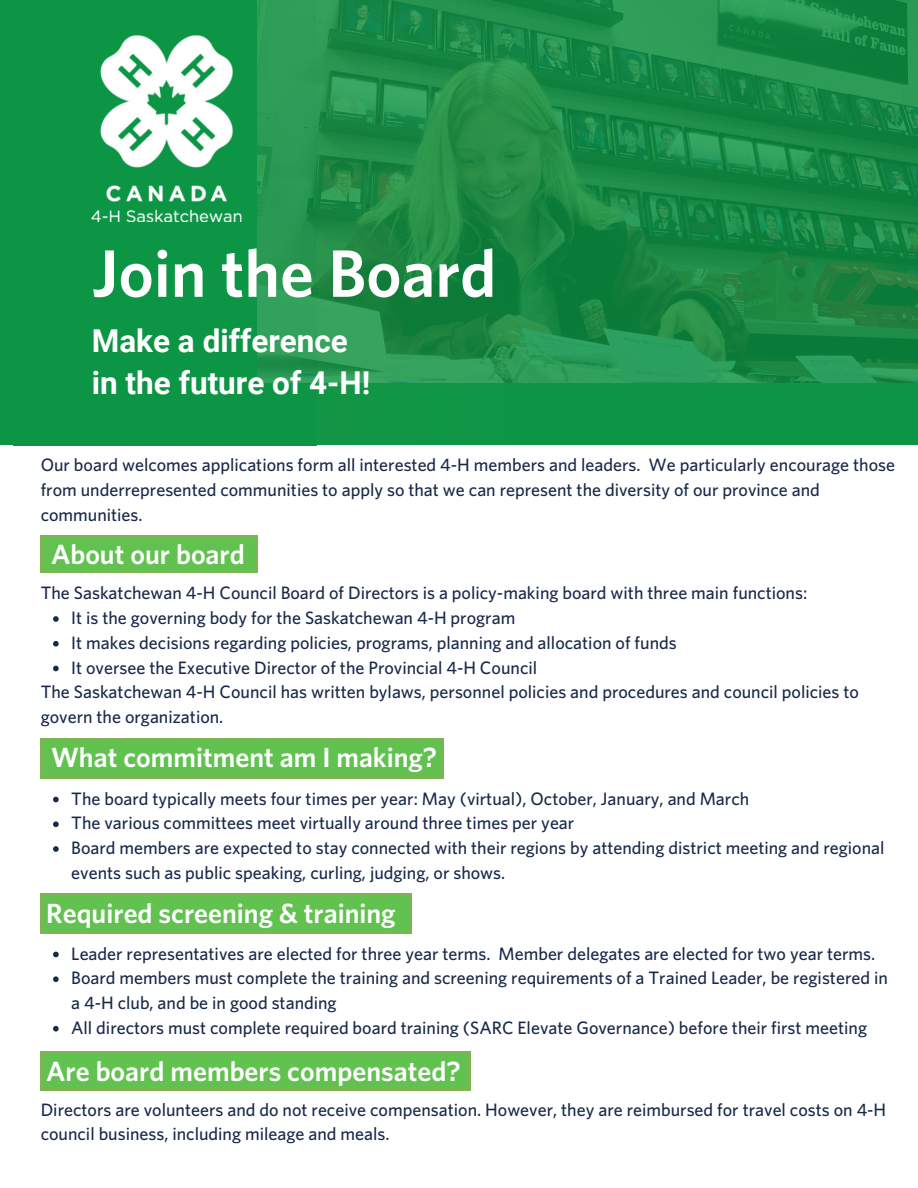
<style>
.page{position:relative;width:918px;height:1188px;background:#fff}
.page>*{position:absolute;margin:0;border:0;box-sizing:border-box;transform-origin:0 0}
.t1{font:600 67.2px "Whitney";color:#fff}
.t2{font:700 31.5px/43px "Roboto";color:#fff}
.t3{font:600 27.75px "Whitney";color:#fff}
.t4{font:500 18px/24.8px "Whitney";color:#19294a}
</style>
<div class="page">
<svg style="left:41px;top:535px;width:217px;height:38px;background:#64c050"></svg>
<div style="left:0;top:0;width:918px;height:445px;background:#0c9545"></div>
<img style="left:91px;top:35px;width:151px;height:186px">
<img style="left:257px;top:0;width:661px;height:382px">
<svg style="left:53px;top:616px;width:6px;height:6px"></svg>
<svg style="left:53px;top:641px;width:6px;height:6px"></svg>
<svg style="left:53px;top:666px;width:6px;height:5px"></svg>
<svg style="left:41px;top:738px;width:402px;height:40px;background:#64c050"></svg>
<svg style="left:53px;top:797px;width:6px;height:5px"></svg>
<svg style="left:53px;top:821px;width:6px;height:6px"></svg>
<svg style="left:53px;top:846px;width:6px;height:6px"></svg>
<svg style="left:41px;top:894px;width:370px;height:39px;background:#64c050"></svg>
<svg style="left:53px;top:952px;width:6px;height:5px"></svg>
<svg style="left:53px;top:976px;width:6px;height:6px"></svg>
<svg style="left:53px;top:1026px;width:6px;height:6px"></svg>
<svg style="left:41px;top:1051px;width:429px;height:39px;background:#64c050"></svg>
<p class="t1" style="left:92px;top:233px;width:406px">Join the Board</p>
<p class="t2" style="left:92px;top:319px;width:280px">Make a difference in the future of 4-H!</p>
<h2 class="t4" style="left:41px;top:452px;width:856px">Our board welcomes applications form all interested 4-H members and leaders. We particularly encourage those from underrepresented communities to apply so that we can represent the diversity of our province and communities.</h2>
<h1 class="t3" style="left:51px;top:538px;width:195px">About our board</h1>
<h4 class="t4" style="left:41px;top:580px;width:768px">The Saskatchewan 4-H Council Board of Directors is a policy-making board with three main functions:</h4>
<h3 class="t4" style="left:71px;top:605px;width:446px">It is the governing body for the Saskatchewan 4-H program</h3>
<h4 class="t4" style="left:71px;top:630px;width:607px">It makes decisions regarding policies, programs, planning and allocation of funds</h4>
<p class="t4" style="left:71px;top:654px;width:467px">It oversee the Executive Director of the Provincial 4-H Council</p>
<p class="t4" style="left:41px;top:679px;width:820px">The Saskatchewan 4-H Council has written bylaws, personnel policies and procedures and council policies to govern the organization.</p>
<p class="t3" style="left:51px;top:740px;width:388px">What commitment am I making?</p>
<h4 class="t4" style="left:71px;top:785px;width:680px">The board typically meets four times per year: May (virtual), October, January, and March</h4>
<h3 class="t4" style="left:71px;top:810px;width:505px">The various committees meet virtually around three times per year</h3>
<p class="t4" style="left:71px;top:835px;width:815px">Board members are expected to stay connected with their regions by attending district meeting and regional events such as public speaking, curling, judging, or shows.</p>
<p class="t3" style="left:46px;top:896px;width:351px">Required screening &amp; training</p>
<p class="t4" style="left:71px;top:940px;width:805px">Leader representatives are elected for three year terms. Member delegates are elected for two year terms.</p>
<h3 class="t4" style="left:71px;top:965px;width:818px">Board members must complete the training and screening requirements of a Trained Leader, be registered in a 4-H club, and be in good standing</h3>
<p class="t4" style="left:71px;top:1015px;width:797px">All directors must complete required board training (SARC Elevate Governance) before their first meeting</p>
<p class="t3" style="left:46px;top:1055px;width:416px">Are board members compensated?</p>
<p class="t4" style="left:41px;top:1096px;width:847px">Directors are volunteers and do not receive compensation. However, they are reimbursed for travel costs on 4-H council business, including mileage and meals.</p>
</div>
